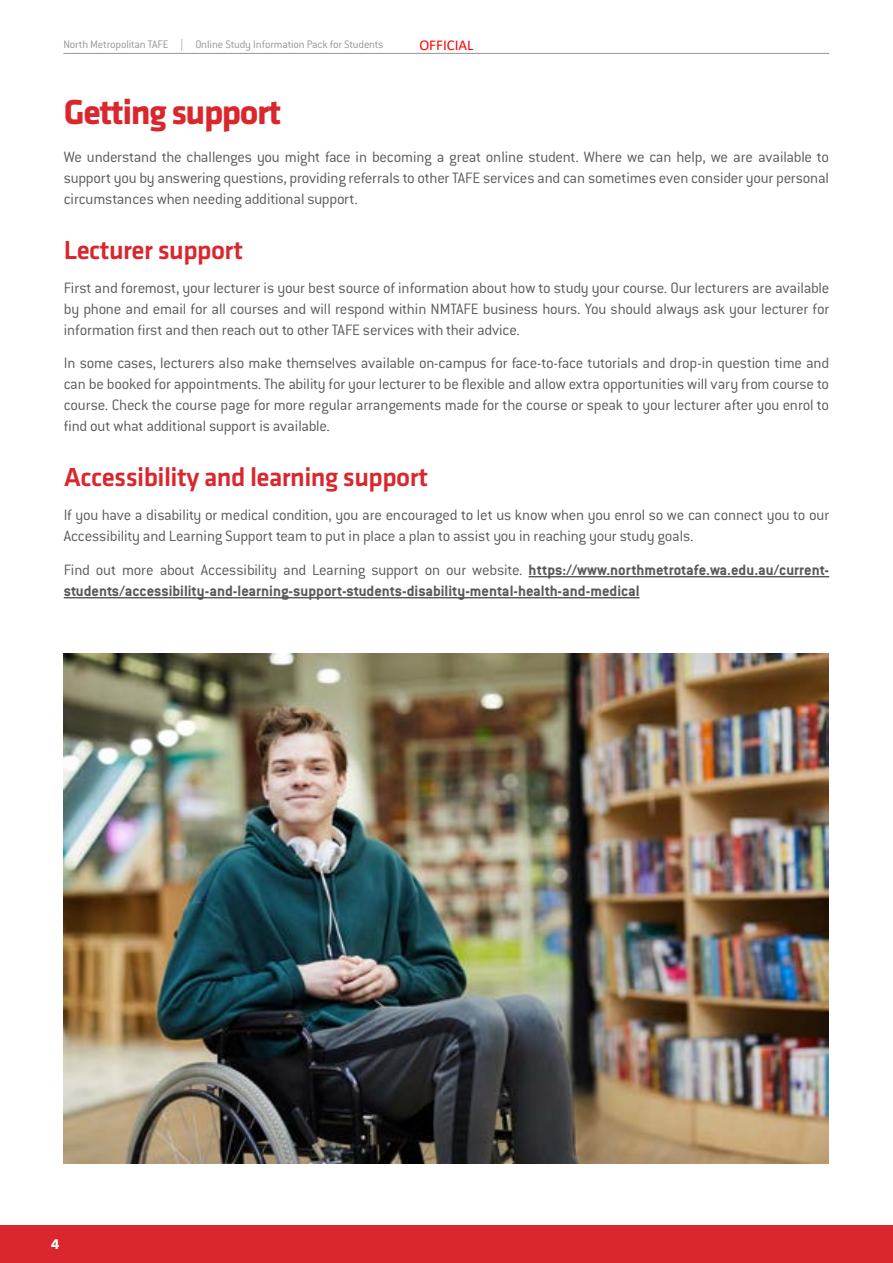
<style>
.page{position:relative;width:893px;height:1263px;background:#fff}
.page>*{position:absolute;margin:0;border:0;box-sizing:border-box;transform-origin:0 0}
.t1{font:700 36px "Klavika";letter-spacing:-.04em;color:#d9272d}
.t2{font:500 27px "Klavika";letter-spacing:-.02em;color:#d9272d}
.t3{font:300 16.5px/21px "Conduit ITC Std";letter-spacing:-.015em;color:#58595b;text-align:justify}
.t4{font:700 16.5px/21px "Conduit ITC Std";color:#58595b}
.t5{font:15px "Calibri";color:#f00}
.t6{font:700 15px "Klavika";color:#fff}
.t7{font:300 12px "Conduit ITC Std";letter-spacing:-.015em;color:#939598}
.s1{font-weight:300}
</style>
<div class="page">
<div style="left:0;top:1225px;width:893px;height:38px;background:#d9272d"></div>
<hr style="left:63px;top:53px;width:766px;height:1px;background:#939598">
<hr style="left:529px;top:576px;width:300px;height:1px;background:#58595b">
<hr style="left:64px;top:597px;width:576px;height:1px;background:#58595b">
<img style="left:64px;top:653px;width:765px;height:510px">
<p class="t7" style="left:63px;top:37px;width:322px">North Metropolitan TAFE | Online Study Information Pack for Students</p>
<p class="t5" style="left:419px;top:35px;width:56px">OFFICIAL</p>
<h1 class="t1" style="left:64px;top:86px;width:219px">Getting support</h1>
<p class="t3" style="left:64px;top:146px;width:767px">We understand the challenges you might face in becoming a great online student. Where we can help, we are available to support you by answering questions, providing referrals to other TAFE services and can sometimes even consider your personal circumstances when needing additional support.</p>
<h2 class="t2" style="left:64px;top:232px;width:181px">Lecturer support</h2>
<p class="t3" style="left:64px;top:276px;width:767px">First and foremost, your lecturer is your best source of information about how to study your course. Our lecturers are available by phone and email for all courses and will respond within NMTAFE business hours. You should always ask your lecturer for information first and then reach out to other TAFE services with their advice.</p>
<p class="t3" style="left:64px;top:352px;width:767px">In some cases, lecturers also make themselves available on-campus for face-to-face tutorials and drop-in question time and can be booked for appointments. The ability for your lecturer to be flexible and allow extra opportunities will vary from course to course. Check the course page for more regular arrangements made for the course or speak to your lecturer after you enrol to find out what additional support is available.</p>
<h2 class="t2" style="left:64px;top:459px;width:366px">Accessibility and learning support</h2>
<p class="t3" style="left:64px;top:504px;width:767px">If you have a disability or medical condition, you are encouraged to let us know when you enrol so we can connect you to our<br>Accessibility and Learning Support team to put in place a plan to assist you in reaching your study goals.</p>
<p class="t4" style="left:64px;top:559px;width:767px"><span class="s1">Find out more about Accessibility and Learning support on our website.</span> https://www.northmetrotafe.wa.edu.au/current&shy;students/accessibility-and-learning-support-students-disability-mental-health-and-medical</p>
<p class="t6" style="left:51px;top:1233px;width:10px">4</p>
</div>
